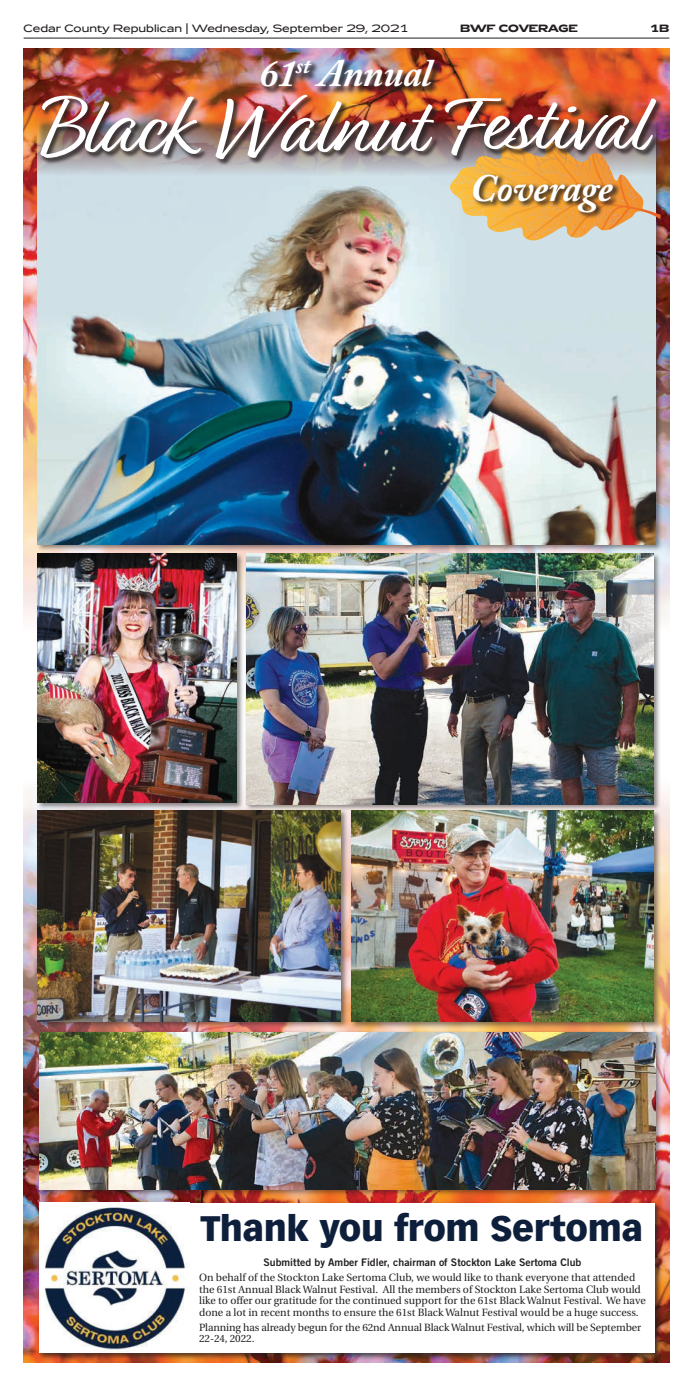
<style>
.page{position:relative;width:693px;height:1386px;background:#fff}
.page>*{position:absolute;margin:0;border:0;box-sizing:border-box;transform-origin:0 0}
.t1{font:italic 700 38.68px "Adobe Caslon";letter-spacing:-.015em;color:#fff}
.t2{font:900 34.82px "Vectora LH";letter-spacing:-.01em;color:#0e1f3c}
.t3{font:10.5px/11.4px "Utopia";color:#231f20}
.t4{font:10.5px "Trade Gothic Bold Two";color:#231f20}
.t5{font:10.5px "Zeppelin 42";color:#231f20}
.t6{font:700 10.5px "Zeppelin 42";color:#231f20}
</style>
<div class="page">
<hr style="left:24px;top:38px;width:645px;height:1px;background:#231f20">
<img style="left:24px;top:49px;width:645px;height:569px">
<img style="left:24px;top:793px;width:645px;height:569px">
<div style="left:36px;top:119px;width:627px;height:433px;background:#231f20;opacity:.53"></div>
<img style="left:38px;top:121px;width:617px;height:423px">
<div style="left:36px;top:808px;width:313px;height:221px;background:#231f20;opacity:.53"></div>
<img style="left:38px;top:810px;width:303px;height:211px">
<div style="left:350px;top:809px;width:312px;height:220px;background:#231f20;opacity:.53"></div>
<img style="left:352px;top:812px;width:302px;height:210px">
<div style="left:36px;top:552px;width:208px;height:258px;background:#231f20;opacity:.53"></div>
<img style="left:38px;top:554px;width:199px;height:249px">
<div style="left:244px;top:552px;width:418px;height:260px;background:#231f20;opacity:.53"></div>
<img style="left:247px;top:554px;width:407px;height:250px">
<div style="left:37px;top:1030px;width:626px;height:167px;background:#231f20;opacity:.53"></div>
<img style="left:39px;top:1032px;width:616px;height:157px">
<div style="left:37px;top:1201px;width:626px;height:159px;background:#231f20;opacity:.75"></div>
<div style="left:39px;top:1203px;width:616px;height:150px;background:#fff"></div>
<img style="left:45px;top:1207px;width:141px;height:143px">
<div style="left:261px;top:59px;width:182px;height:36px;background:#231f20;opacity:.75"></div>
<div style="left:445px;top:98px;width:218px;height:65px;background:#231f20;opacity:.75"></div>
<img style="left:444px;top:97px;width:213px;height:142px">
<div style="left:40px;top:94px;width:401px;height:73px;background:#231f20;opacity:.75"></div>
<img style="left:40px;top:93px;width:394px;height:68px">
<p class="t5" style="left:24px;top:23px;width:387px">Cedar County Republican | Wednesday, September 29, 2021</p>
<p class="t6" style="left:460px;top:22px;width:119px">BWF COVERAGE</p>
<p class="t6" style="left:650px;top:22px;width:21px">1B</p>
<h1 class="t1" style="left:260px;top:51px;width:174px">61<sup>st</sup> Annual</h1>
<h1 class="t1" style="left:470px;top:166px;width:144px">Coverage</h1>
<h2 class="t2" style="left:200px;top:1207px;width:444px">Thank you from Sertoma</h2>
<p class="t4" style="left:263px;top:1256px;width:319px">Submitted by Amber Fidler, chairman of Stockton Lake Sertoma Club</p>
<p class="t3" style="left:199px;top:1272px;width:448px">On behalf of the Stockton Lake Sertoma Club, we would like to thank everyone that attended the 61st Annual Black Walnut Festival. All the members of Stockton Lake Sertoma Club would like to offer our gratitude for the continued support for the 61st Black Walnut Festival. We have done a lot in recent months to ensure the 61st Black Walnut Festival would be a huge success.</p>
<p class="t3" style="left:199px;top:1322px;width:444px">Planning has already begun for the 62nd Annual Black Walnut Festival, which will be September<br>22-24, 2022.</p>
</div>
